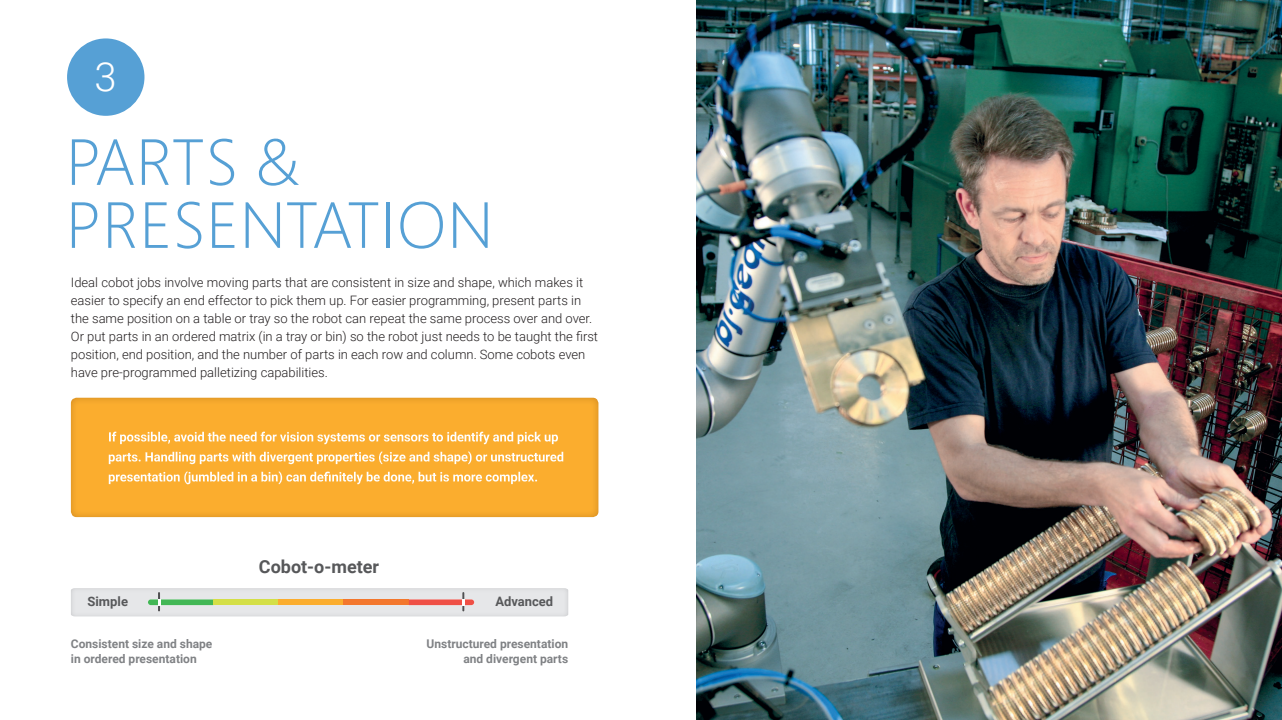
<style>
.page{position:relative;width:1282px;height:720px;background:#fff}
.page>*{position:absolute;margin:0;border:0;box-sizing:border-box;transform-origin:0 0}
.t1{font:300 65px/63px "Segoe UI";letter-spacing:.015em;color:#56a0d5}
.t2{font:300 40px "Roboto";color:#fff}
.t3{font:700 18px "Roboto";color:#57585a}
.t4{font:300 13px/18px "Roboto";color:#231f20}
.t5{font:700 13px "Roboto";color:#57585a}
.t6{font:700 12px/15px "Roboto";color:#808285}
</style>
<div class="page">
<img style="left:696px;top:0;width:585px;height:720px">
<img style="left:71px;top:398px;width:527px;height:119px">
<img style="left:105px;top:432px;width:453px;height:12px">
<img style="left:109px;top:451px;width:455px;height:13px">
<img style="left:109px;top:471px;width:428px;height:13px">
<div style="left:213px;top:599px;width:65px;height:6px;background:#d4df47"></div>
<div style="left:278px;top:599px;width:65px;height:6px;background:#fbad2e"></div>
<div style="left:343px;top:599px;width:66px;height:6px;background:#f3772d"></div>
<svg style="left:148px;top:592px;width:65px;height:19px"></svg>
<svg style="left:409px;top:592px;width:65px;height:19px"></svg>
<div style="left:67px;top:38px;width:77px;height:78px;background:#56a0d5;border-radius:50%"></div>
<h2 class="t2" style="left:94px;top:49px;width:24px">3</h2>
<h1 class="t1" style="left:66px;top:124px;width:429px">PARTS &amp;<br>PRESENTATION</h1>
<p class="t4" style="left:71px;top:273px;width:528px">Ideal cobot jobs involve moving parts that are consistent in size and shape, which makes it easier to specify an end effector to pick them up. For easier programming, present parts in the same position on a table or tray so the robot can repeat the same process over and over.<br>Or put parts in an ordered matrix (in a tray or bin) so the robot just needs to be taught the first position, end position, and the number of parts in each row and column. Some cobots even have pre-programmed palletizing capabilities.</p>
<h3 class="t3" style="left:259px;top:554px;width:122px">Cobot-o-meter</h3>
<p class="t5" style="left:87px;top:593px;width:42px">Simple</p>
<p class="t5" style="left:495px;top:592px;width:59px">Advanced</p>
<p class="t6" style="left:71px;top:636px;width:143px">Consistent size and shape in ordered presentation</p>
<p class="t6" style="left:426px;top:636px;width:143px;text-align:right">Unstructured presentation and divergent parts</p>
</div>
